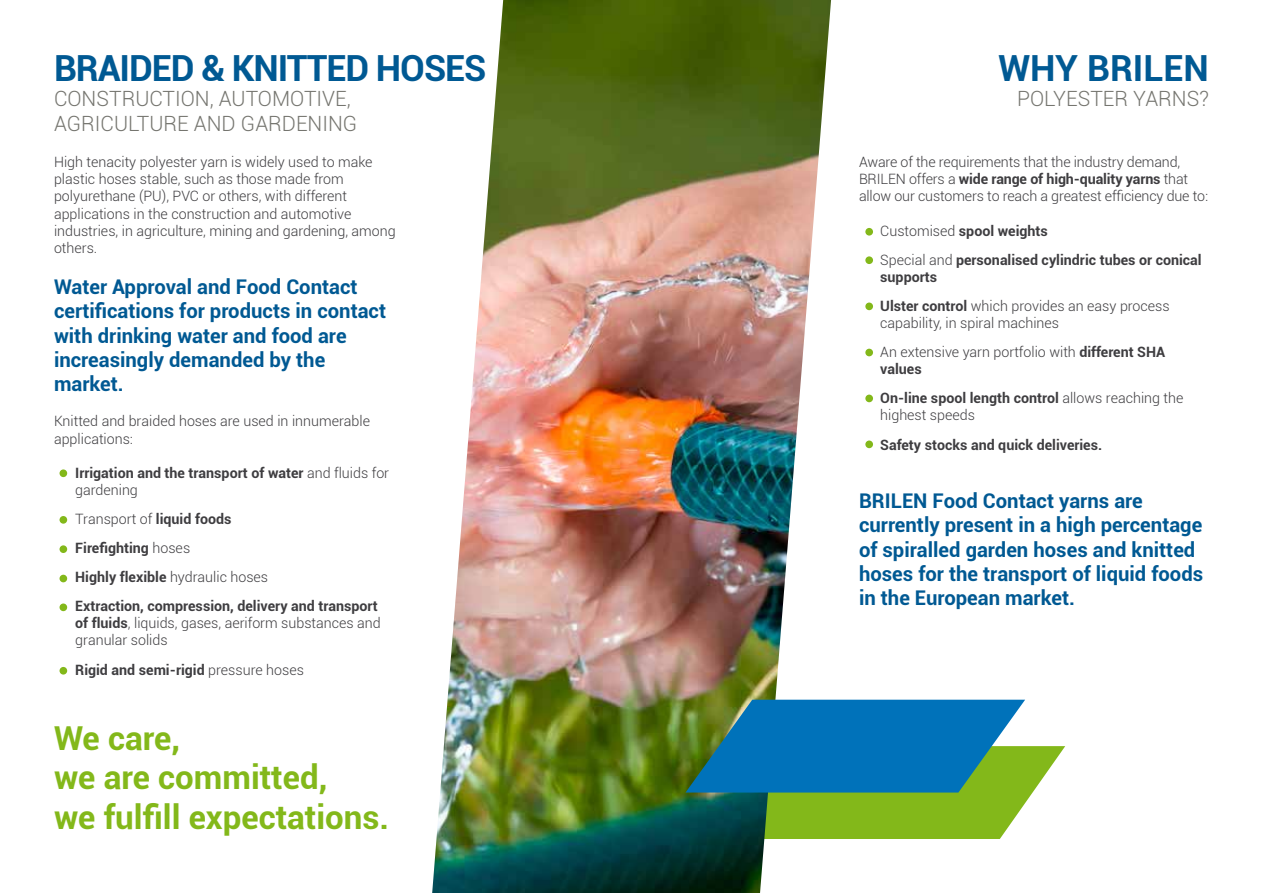
<style>
.page{position:relative;width:1263px;height:893px;background:#fff}
.page>*{position:absolute;margin:0;border:0;box-sizing:border-box;transform-origin:0 0}
.t1{font:700 36px "Roboto";letter-spacing:-.03em;color:#005993}
.t2{font:700 36px "Roboto";color:#005993}
.t3{font:700 33px/39.6px "Roboto";color:#83b81a}
.t4{font:300 21px/25.2px "Roboto";color:#75756f}
.t5{font:700 20.25px/24.3px "Roboto";color:#005993}
.t6{font:300 14.25px/17.1px "Roboto";color:#3e3d40}
.t7{font:700 14.25px/29.1px "Roboto";color:#3e3d40}
.s1{font-weight:300}
.s2{font-weight:700}
</style>
<div class="page">
<img style="left:432px;top:0;width:399px;height:893px">
<svg style="left:685px;top:700px;width:380px;height:139px;background:#469282"></svg>
<div style="left:60px;top:516px;width:7px;height:8px;background:#83b81a;border-radius:50%"></div>
<div style="left:60px;top:469px;width:7px;height:8px;background:#83b81a;border-radius:50%"></div>
<div style="left:865px;top:228px;width:8px;height:8px;background:#83b81a;border-radius:50%"></div>
<div style="left:60px;top:545px;width:7px;height:8px;background:#83b81a;border-radius:50%"></div>
<div style="left:865px;top:256px;width:8px;height:8px;background:#83b81a;border-radius:50%"></div>
<div style="left:60px;top:575px;width:7px;height:7px;background:#83b81a;border-radius:50%"></div>
<div style="left:60px;top:603px;width:7px;height:8px;background:#83b81a;border-radius:50%"></div>
<div style="left:865px;top:349px;width:8px;height:7px;background:#83b81a;border-radius:50%"></div>
<div style="left:865px;top:303px;width:8px;height:7px;background:#83b81a;border-radius:50%"></div>
<div style="left:60px;top:667px;width:7px;height:8px;background:#83b81a;border-radius:50%"></div>
<div style="left:865px;top:440px;width:8px;height:8px;background:#83b81a;border-radius:50%"></div>
<div style="left:865px;top:395px;width:8px;height:7px;background:#83b81a;border-radius:50%"></div>
<h1 class="t1" style="left:54px;top:43px;width:434px">BRAIDED &amp; KNITTED HOSES</h1>
<h3 class="t4" style="left:54px;top:85px;width:305px">CONSTRUCTION, AUTOMOTIVE,<br>AGRICULTURE AND GARDENING</h3>
<p class="t6" style="left:54px;top:153px;width:343px">High tenacity polyester yarn is widely used to make plastic hoses stable, such as those made from polyurethane (PU), PVC or others, with different applications in the construction and automotive industries, in agriculture, mining and gardening, among others.</p>
<h3 class="t5" style="left:54px;top:274px;width:334px">Water Approval and Food Contact certifications for products in contact with drinking water and food are increasingly demanded by the market.</h3>
<p class="t6" style="left:54px;top:411px;width:318px;line-height:18px">Knitted and braided hoses are used in innumerable applications:</p>
<p class="t7" style="left:75px;top:464px;width:315px;line-height:17.1px">Irrigation and the transport of water <span class="s1">and fluids for gardening</span></p>
<p class="t7" style="left:75px;top:504px;width:304px"><span class="s1">Transport of</span> liquid foods<br>Firefighting <span class="s1">hoses<br></span>Highly flexible <span class="s1">hydraulic hoses<br></span>Extraction, compression, delivery and transport</p>
<p class="t6" style="left:75px;top:614px;width:307px"><span class="s2">of fluids</span>, liquids, gases, aeriform substances and granular solids</p>
<p class="t7" style="left:75px;top:654px;width:230px">Rigid and semi-rigid <span class="s1">pressure hoses</span></p>
<h2 class="t3" style="left:54px;top:717px;width:337px">We care,<br>we are committed,<br>we fulfill expectations.</h2>
<h1 class="t2" style="left:998px;top:43px;width:212px">WHY BRILEN</h1>
<h3 class="t4" style="left:1017px;top:85px;width:193px">POLYESTER YARNS?</h3>
<p class="t6" style="left:859px;top:153px;width:351px">Aware of the requirements that the industry demand,<br>BRILEN offers a <span class="s2">wide range of high-quality yarns</span> that allow our customers to reach a greatest efficiency due to:</p>
<p class="t7" style="left:880px;top:215px;width:323px"><span class="s1">Customised</span> spool weights<br><span class="s1">Special and</span> personalised cylindric tubes or conical</p>
<p class="t6" style="left:880px;top:262px;width:291px;line-height:29.1px"><span class="s2">supports<br>Ulster control</span> which provides an easy process</p>
<p class="t6" style="left:880px;top:308px;width:287px;line-height:29.1px">capability, in spiral machines<br>An extensive yarn portfolio with <span class="s2">different SHA</span></p>
<p class="t7" style="left:880px;top:354px;width:305px">values<br>On-line spool length control <span class="s1">allows reaching the</span></p>
<p class="t6" style="left:880px;top:406px;width:96px">highest speeds</p>
<p class="t7" style="left:880px;top:429px;width:223px">Safety stocks and quick deliveries.</p>
<h3 class="t5" style="left:859px;top:488px;width:346px">BRILEN Food Contact yarns are currently present in a high percentage of spiralled garden hoses and knitted hoses for the transport of liquid foods in the European market.</h3>
</div>
